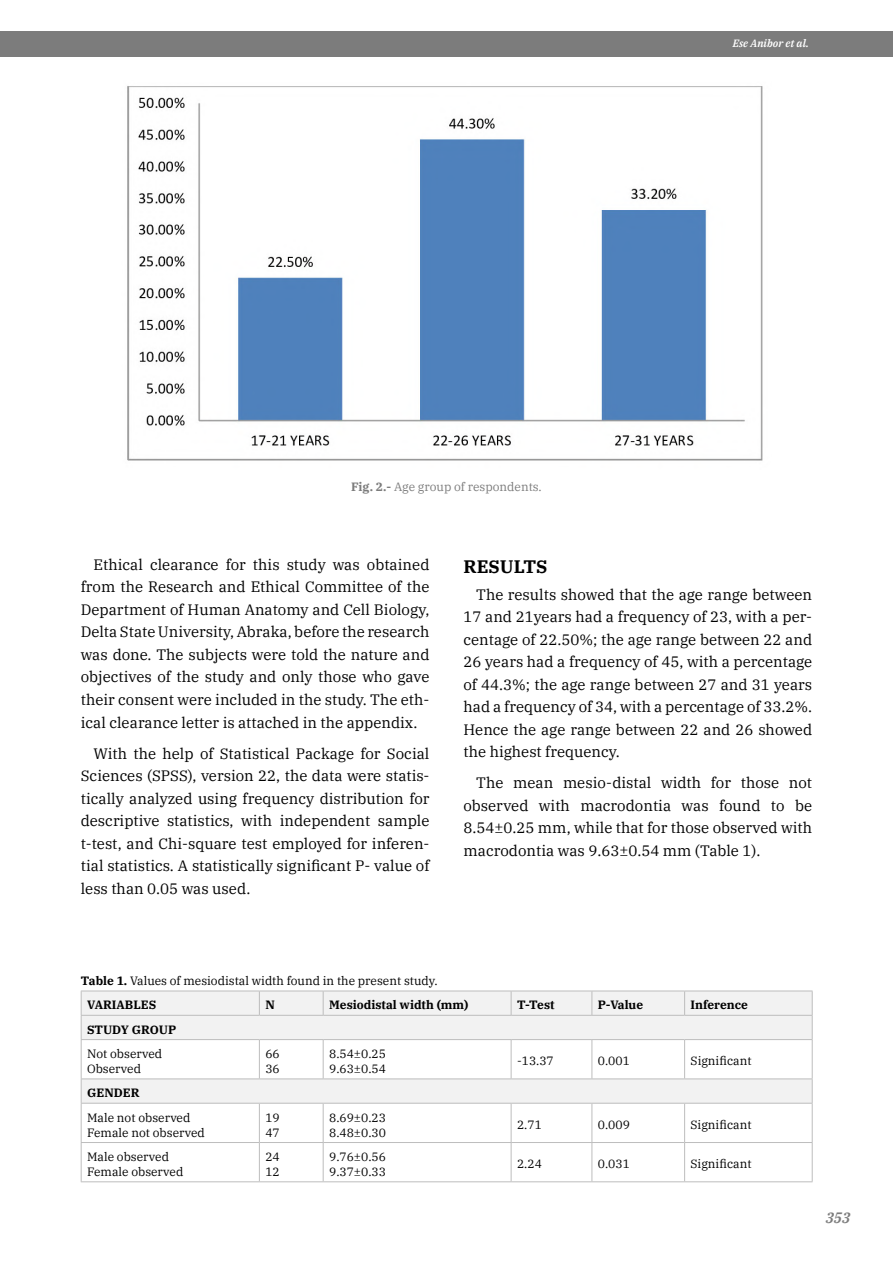
<style>
.page{position:relative;width:893px;height:1263px;background:#fff}
.page>*{position:absolute;margin:0;border:0;box-sizing:border-box;transform-origin:0 0}
.t1{font:700 18px "IBM Plex Serif";color:#000}
.t2{font:15px/22.5px "IBM Plex Serif";color:#000;text-align:justify}
.t3{font:italic 600 15px "IBM Plex Serif";color:#7c7c7c}
.t4{font:12px/15px "IBM Plex Serif";color:#000}
.t5{font:700 12px "IBM Plex Serif";color:#000}
.t6{font:12px "IBM Plex Serif";color:#7c7c7c}
.t7{font:italic 600 10.5px "IBM Plex Serif";color:#fff}
.s1{font-weight:700}
</style>
<div class="page">
<div style="left:0;top:31px;width:893px;height:25px;background:#7c7c7c"></div>
<img style="left:127px;top:86px;width:636px;height:375px">
<svg style="left:82px;top:991px;width:730px;height:112px;fill:#f2f2f2"></svg>
<svg style="left:259px;top:991px;width:1px;height:24px"></svg>
<svg style="left:323px;top:991px;width:1px;height:24px"></svg>
<svg style="left:511px;top:991px;width:1px;height:24px"></svg>
<svg style="left:591px;top:991px;width:1px;height:24px"></svg>
<svg style="left:684px;top:991px;width:1px;height:24px"></svg>
<hr style="left:259px;top:1040px;width:1px;height:38px;background:#bdbdbd">
<hr style="left:323px;top:1040px;width:1px;height:38px;background:#bdbdbd">
<hr style="left:511px;top:1040px;width:1px;height:38px;background:#bdbdbd">
<hr style="left:591px;top:1040px;width:1px;height:38px;background:#bdbdbd">
<hr style="left:684px;top:1040px;width:1px;height:38px;background:#bdbdbd">
<hr style="left:259px;top:1103px;width:1px;height:39px;background:#bdbdbd">
<hr style="left:323px;top:1103px;width:1px;height:39px;background:#bdbdbd">
<hr style="left:511px;top:1103px;width:1px;height:39px;background:#bdbdbd">
<hr style="left:591px;top:1103px;width:1px;height:39px;background:#bdbdbd">
<hr style="left:684px;top:1103px;width:1px;height:39px;background:#bdbdbd">
<hr style="left:81px;top:1142px;width:178px;height:1px;background:#bdbdbd">
<hr style="left:259px;top:1142px;width:64px;height:1px;background:#bdbdbd">
<hr style="left:259px;top:1143px;width:1px;height:38px;background:#bdbdbd">
<hr style="left:323px;top:1142px;width:188px;height:1px;background:#bdbdbd">
<hr style="left:323px;top:1143px;width:1px;height:38px;background:#bdbdbd">
<hr style="left:511px;top:1142px;width:81px;height:1px;background:#bdbdbd">
<hr style="left:511px;top:1143px;width:1px;height:38px;background:#bdbdbd">
<hr style="left:592px;top:1142px;width:93px;height:1px;background:#bdbdbd">
<hr style="left:591px;top:1143px;width:1px;height:38px;background:#bdbdbd">
<hr style="left:685px;top:1142px;width:128px;height:1px;background:#bdbdbd">
<hr style="left:684px;top:1143px;width:1px;height:38px;background:#bdbdbd">
<hr style="left:81px;top:1181px;width:178px;height:1px;background:#bdbdbd">
<hr style="left:259px;top:1181px;width:64px;height:1px;background:#bdbdbd">
<hr style="left:323px;top:1181px;width:188px;height:1px;background:#bdbdbd">
<hr style="left:511px;top:1181px;width:81px;height:1px;background:#bdbdbd">
<hr style="left:592px;top:1181px;width:93px;height:1px;background:#bdbdbd">
<hr style="left:685px;top:1181px;width:128px;height:1px;background:#bdbdbd">
<hr style="left:81px;top:1040px;width:1px;height:38px;background:#bdbdbd">
<hr style="left:812px;top:1040px;width:1px;height:38px;background:#bdbdbd">
<hr style="left:81px;top:1103px;width:1px;height:39px;background:#bdbdbd">
<hr style="left:812px;top:1103px;width:1px;height:39px;background:#bdbdbd">
<hr style="left:81px;top:1143px;width:1px;height:38px;background:#bdbdbd">
<hr style="left:812px;top:1143px;width:1px;height:38px;background:#bdbdbd">
<hr style="left:81px;top:990px;width:178px;height:1px;background:#bdbdbd">
<hr style="left:259px;top:990px;width:64px;height:1px;background:#bdbdbd">
<hr style="left:323px;top:990px;width:188px;height:1px;background:#bdbdbd">
<hr style="left:511px;top:990px;width:81px;height:1px;background:#bdbdbd">
<hr style="left:592px;top:990px;width:93px;height:1px;background:#bdbdbd">
<hr style="left:685px;top:990px;width:128px;height:1px;background:#bdbdbd">
<hr style="left:81px;top:1015px;width:178px;height:1px;background:#bdbdbd">
<svg style="left:81px;top:991px;width:1px;height:48px"></svg>
<hr style="left:259px;top:1015px;width:64px;height:1px;background:#bdbdbd">
<hr style="left:323px;top:1015px;width:188px;height:1px;background:#bdbdbd">
<hr style="left:511px;top:1015px;width:81px;height:1px;background:#bdbdbd">
<hr style="left:592px;top:1015px;width:93px;height:1px;background:#bdbdbd">
<hr style="left:685px;top:1015px;width:128px;height:1px;background:#bdbdbd">
<svg style="left:812px;top:991px;width:1px;height:48px"></svg>
<hr style="left:81px;top:1039px;width:178px;height:1px;background:#bdbdbd">
<hr style="left:259px;top:1039px;width:64px;height:1px;background:#bdbdbd">
<hr style="left:323px;top:1039px;width:188px;height:1px;background:#bdbdbd">
<hr style="left:511px;top:1039px;width:81px;height:1px;background:#bdbdbd">
<hr style="left:592px;top:1039px;width:93px;height:1px;background:#bdbdbd">
<hr style="left:685px;top:1039px;width:128px;height:1px;background:#bdbdbd">
<hr style="left:81px;top:1078px;width:178px;height:1px;background:#bdbdbd">
<svg style="left:81px;top:1079px;width:1px;height:24px"></svg>
<hr style="left:259px;top:1078px;width:64px;height:1px;background:#bdbdbd">
<hr style="left:323px;top:1078px;width:188px;height:1px;background:#bdbdbd">
<hr style="left:511px;top:1078px;width:81px;height:1px;background:#bdbdbd">
<hr style="left:592px;top:1078px;width:93px;height:1px;background:#bdbdbd">
<hr style="left:685px;top:1078px;width:128px;height:1px;background:#bdbdbd">
<svg style="left:812px;top:1079px;width:1px;height:24px"></svg>
<hr style="left:81px;top:1103px;width:178px;height:1px;background:#bdbdbd">
<hr style="left:259px;top:1103px;width:64px;height:1px;background:#bdbdbd">
<hr style="left:323px;top:1103px;width:188px;height:1px;background:#bdbdbd">
<hr style="left:511px;top:1103px;width:81px;height:1px;background:#bdbdbd">
<hr style="left:592px;top:1103px;width:93px;height:1px;background:#bdbdbd">
<hr style="left:685px;top:1103px;width:128px;height:1px;background:#bdbdbd">
<p class="t7" style="left:733px;top:35px;width:78px">Ese Anibor et al.</p>
<p class="t6" style="left:351px;top:477px;width:192px"><span class="s1">Fig. 2.-</span> Age group of respondents.</p>
<p class="t2" style="left:81px;top:552px;width:350px;text-indent:13px">Ethical clearance for this study was obtained from the Research and Ethical Committee of the Department of Human Anatomy and Cell Biology, Delta State University, Abraka, before the research was done. The subjects were told the nature and objectives of the study and only those who gave their consent were included in the study. The eth&shy;ical clearance letter is attached in the appendix.</p>
<p class="t2" style="left:81px;top:741px;width:350px;text-indent:13px">With the help of Statistical Package for Social Sciences (SPSS), version 22, the data were statis&shy;tically analyzed using frequency distribution for descriptive statistics, with independent sample t-test, and Chi-square test employed for inferen&shy;tial statistics. A statistically significant P- value of less than 0.05 was used.</p>
<p class="t1" style="left:463px;top:552px;width:86px">RESULTS</p>
<p class="t2" style="left:463px;top:582px;width:350px;text-indent:13px">The results showed that the age range between 17 and 21years had a frequency of 23, with a per&shy;centage of 22.50%; the age range between 22 and 26 years had a frequency of 45, with a percentage of 44.3%; the age range between 27 and 31 years had a frequency of 34, with a percentage of 33.2%.<br>Hence the age range between 22 and 26 showed the highest frequency.</p>
<p class="t2" style="left:463px;top:770px;width:350px;text-indent:13px">The mean mesio-distal width for those not observed with macrodontia was found to be 8.54±0.25 mm, while that for those observed with macrodontia was 9.63±0.54 mm (Table 1).</p>
<p class="t4" style="left:87px;top:967px;width:352px;line-height:24.6px;text-indent:-6px"><span class="s1">Table 1.</span> Values of mesiodistal width found in the present study.<br><span class="s1">VARIABLES</span></p>
<p class="t5" style="left:265px;top:995px;width:11px">N</p>
<p class="t5" style="left:329px;top:995px;width:141px">Mesiodistal width (mm)</p>
<p class="t5" style="left:517px;top:995px;width:39px">T-Test</p>
<p class="t5" style="left:598px;top:995px;width:47px">P-Value</p>
<p class="t5" style="left:691px;top:995px;width:59px">Inference</p>
<p class="t5" style="left:87px;top:1020px;width:91px">STUDY GROUP</p>
<p class="t4" style="left:87px;top:1045px;width:77px">Not observed<br>Observed</p>
<p class="t4" style="left:265px;top:1045px;width:16px">66<br>36</p>
<p class="t4" style="left:329px;top:1045px;width:58px">8.54±0.25<br>9.63±0.54</p>
<p class="t4" style="left:517px;top:1053px;width:38px">-13.37</p>
<p class="t4" style="left:598px;top:1053px;width:34px">0.001</p>
<p class="t4" style="left:691px;top:1053px;width:63px">Significant</p>
<p class="t5" style="left:87px;top:1083px;width:54px">GENDER</p>
<p class="t4" style="left:87px;top:1109px;width:119px">Male not observed<br>Female not observed</p>
<p class="t4" style="left:265px;top:1109px;width:16px">19<br>47</p>
<p class="t4" style="left:329px;top:1109px;width:58px">8.69±0.23<br>8.48±0.30</p>
<p class="t4" style="left:517px;top:1116px;width:26px">2.71</p>
<p class="t4" style="left:598px;top:1116px;width:34px">0.009</p>
<p class="t4" style="left:691px;top:1116px;width:63px">Significant</p>
<p class="t4" style="left:87px;top:1148px;width:98px">Male observed<br>Female observed</p>
<p class="t4" style="left:265px;top:1148px;width:16px">24<br>12</p>
<p class="t4" style="left:329px;top:1148px;width:58px">9.76±0.56<br>9.37±0.33</p>
<p class="t4" style="left:517px;top:1155px;width:26px">2.24</p>
<p class="t4" style="left:598px;top:1155px;width:34px">0.031</p>
<p class="t4" style="left:691px;top:1155px;width:63px">Significant</p>
<p class="t3" style="left:826px;top:1206px;width:26px">353</p>
</div>
